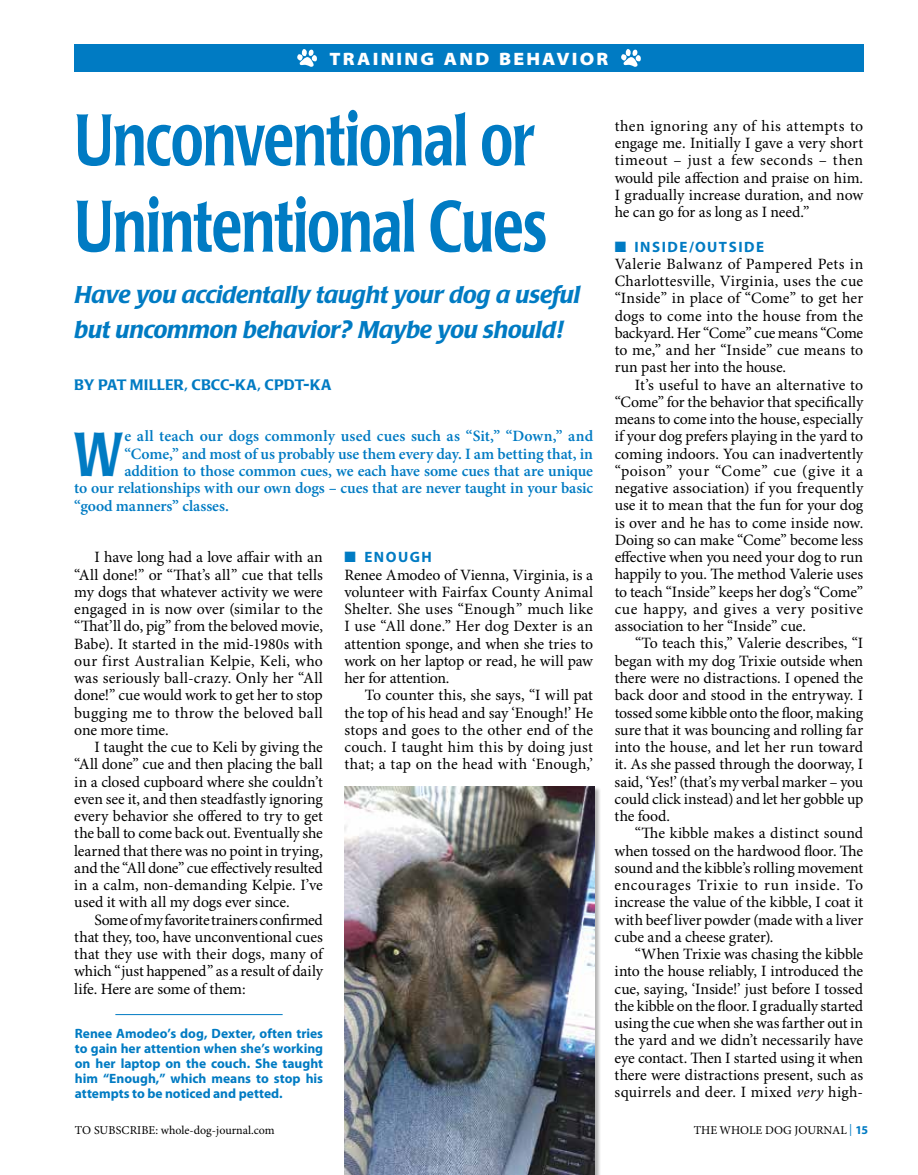
<style>
.page{position:relative;width:918px;height:1175px;background:#fff}
.page>*{position:absolute;margin:0;border:0;box-sizing:border-box;transform-origin:0 0}
.t1{font:500 72px/86.2px "Poppl Laudatio";letter-spacing:-.015em;color:#007bc3;scale:.75 1}
.t2{font:500 61.2px "Poppl Laudatio";color:#007bc3;scale:.8 1}
.t3{font:italic 500 24px/34.5px "Poppl Laudatio";letter-spacing:-.005em;color:#007bc3}
.t4{font:900 semi-expanded 18px "Myriad Pro";letter-spacing:.125em;color:#fff}
.t5{font:15.75px/17.2px "Minion Pro";letter-spacing:-.005em;color:#000;text-align:justify}
.t6{font:600 15.75px "Minion Pro";letter-spacing:-.005em;color:#007bc3}
.t7{font:500 15px "Poppl Laudatio";letter-spacing:.01em;color:#007bc3}
.t8{font:700 15px "Myriad Pro";letter-spacing:.105em;color:#007bc3}
.t9{font:700 13.5px/15px "Myriad Pro";color:#007bc3;text-align:justify}
.t10{font:12px "Minion Pro";color:#000}
.s1{font-style:italic}
.s2{color:#007bc3}
.s3{font-family:"Myriad Pro";font-weight:700;color:#007bc3}
</style>
<div class="page">
<div style="left:74px;top:45px;width:790px;height:27px;background:#007bc3"></div>
<svg style="left:297px;top:49px;width:20px;height:18px"></svg>
<svg style="left:621px;top:49px;width:20px;height:18px"></svg>
<div style="left:344px;top:786px;width:257px;height:388px;background:#000;opacity:.3"></div>
<img style="left:345px;top:786px;width:249px;height:388px">
<hr style="left:115px;top:1014px;width:168px;height:1px;background:#007bc3">
<p class="t4" style="left:330px;top:48px;width:280px">TRAINING AND BEHAVIOR</p>
<h1 class="t1" style="left:74px;top:99px;width:632px">Unconventional or<br>Unintentional Cues</h1>
<h3 class="t3" style="left:74px;top:278px;width:507px">Have you accidentally taught your dog a useful but uncommon behavior? Maybe you should!</h3>
<p class="t7" style="left:74px;top:376px;width:79px">BY PAT MILLER</p>
<p class="t7" style="left:185px;top:376px;width:148px">, CBCC-KA, CPDT-KA</p>
<h2 class="t2" style="left:74px;top:420px;width:63px">W</h2>
<p class="t6" style="left:124px;top:427px;width:470px">e all teach our dogs commonly used cues such as “Sit,” “Down,” and</p>
<p class="t6" style="left:124px;top:444px;width:470px">“Come,” and most of us probably use them every day. I am betting that, in</p>
<p class="t6" style="left:124px;top:461px;width:470px">addition to those common cues, we each have some cues that are unique</p>
<p class="t6" style="left:74px;top:479px;width:520px">to our relationships with our own dogs – cues that are never taught in your basic</p>
<p class="t6" style="left:74px;top:496px;width:156px">“good manners” classes.</p>
<p class="t5" style="left:74px;top:549px;width:250px;text-indent:20px">I have long had a love affair with an “All done!” or “That’s all” cue that tells my dogs that whatever activity we were engaged in is now over (similar to the “That’ll do, pig” from the beloved movie, Babe). It started in the mid-1980s with our first Australian Kelpie, Keli, who was seriously ball-crazy. Only her “All done!” cue would work to get her to stop bugging me to throw the beloved ball one more time.</p>
<p class="t5" style="left:74px;top:739px;width:250px;text-indent:20px">I taught the cue to Keli by giving the “All done” cue and then placing the ball in a closed cupboard where she couldn’t even see it, and then steadfastly ignoring every behavior she offered to try to get the ball to come back out. Eventually she learned that there was no point in trying, and the “All done” cue effectively resulted in a calm, non-demanding Kelpie. I’ve used it with all my dogs ever since.</p>
<p class="t5" style="left:74px;top:911px;width:250px;text-indent:20px">Some of my favorite trainers confirmed that they, too, have unconventional cues that they use with their dogs, many of which “just happened” as a result of daily life. Here are some of them:</p>
<p class="t8" style="left:345px;top:547px;width:89px">■ Enough</p>
<p class="t5" style="left:345px;top:566px;width:250px">Renee Amodeo of Vienna, Virginia, is a volunteer with Fairfax County Animal Shelter. She uses “Enough” much like I use “All done.” Her dog Dexter is an attention sponge, and when she tries to work on her laptop or read, he will paw her for attention.</p>
<p class="t5" style="left:345px;top:687px;width:250px;text-indent:20px">To counter this, she says, “I will pat the top of his head and say ‘Enough!’ He stops and goes to the other end of the couch. I taught him this by doing just that; a tap on the head with ‘Enough,’</p>
<p class="t9" style="left:75px;top:1025px;width:250px">Renee Amodeo’s dog, Dexter, often tries to gain her attention when she’s working on her laptop on the couch. She taught him “Enough,” which means to stop his attempts to be noticed and petted.</p>
<p class="t5" style="left:615px;top:118px;width:250px">then ignoring any of his attempts to engage me. Initially I gave a very short timeout – just a few seconds – then would pile affection and praise on him.<br>I gradually increase duration, and now he can go for as long as I need.”</p>
<p class="t8" style="left:615px;top:237px;width:29px">■ Ins</p>
<p class="t8" style="left:662px;top:237px;width:45px">ide/Outs</p>
<p class="t8" style="left:738px;top:237px;width:27px">ide</p>
<p class="t5" style="left:615px;top:256px;width:250px">Valerie Balwanz of Pampered Pets in Charlottesville, Virginia, uses the cue “Inside” in place of “Come” to get her dogs to come into the house from the backyard. Her “Come” cue means “Come to me,” and her “Inside” cue means to run past her into the house.</p>
<p class="t5" style="left:615px;top:377px;width:250px;text-indent:20px">It’s useful to have an alternative to “Come” for the behavior that specifically means to come into the house, especially if your dog prefers playing in the yard to coming indoors. You can inadvertently “poison” your “Come” cue (give it a negative association) if you frequently use it to mean that the fun for your dog is over and he has to come inside now.<br>Doing so can make “Come” become less effective when you need your dog to run happily to you. The method Valerie uses to teach “Inside” keeps her dog’s “Come” cue happy, and gives a very positive association to her “Inside” cue.</p>
<p class="t5" style="left:615px;top:635px;width:250px;text-indent:20px">“To teach this,” Valerie describes, “I began with my dog Trixie outside when there were no distractions. I opened the back door and stood in the entryway. I tossed some kibble onto the floor, making sure that it was bouncing and rolling far into the house, and let her run toward it. As she passed through the doorway, I said, ‘Yes!’ (that’s my verbal marker – you could click instead) and let her gobble up the food.</p>
<p class="t5" style="left:615px;top:825px;width:250px;text-indent:20px">“The kibble makes a distinct sound when tossed on the hardwood floor. The sound and the kibble’s rolling movement encourages Trixie to run inside. To increase the value of the kibble, I coat it with beef liver powder (made with a liver cube and a cheese grater).</p>
<p class="t5" style="left:615px;top:946px;width:250px;text-indent:20px">“When Trixie was chasing the kibble into the house reliably, I introduced the cue, saying, ‘Inside!’ just before I tossed the kibble on the floor. I gradually started using the cue when she was farther out in the yard and we didn’t necessarily have eye contact. Then I started using it when there were distractions present, such as squirrels and deer. I mixed <span class="s1">very</span> high-</p>
<p class="t10" style="left:75px;top:1123px;width:201px">to subscribe: whole-dog-journal.com</p>
<p class="t10" style="left:694px;top:1123px;width:114px">THE WHOLE DOG JOUR</p>
<p class="t10" style="left:824px;top:1123px;width:46px">NAL <span class="s2">|</span> <span class="s3">15</span></p>
</div>
